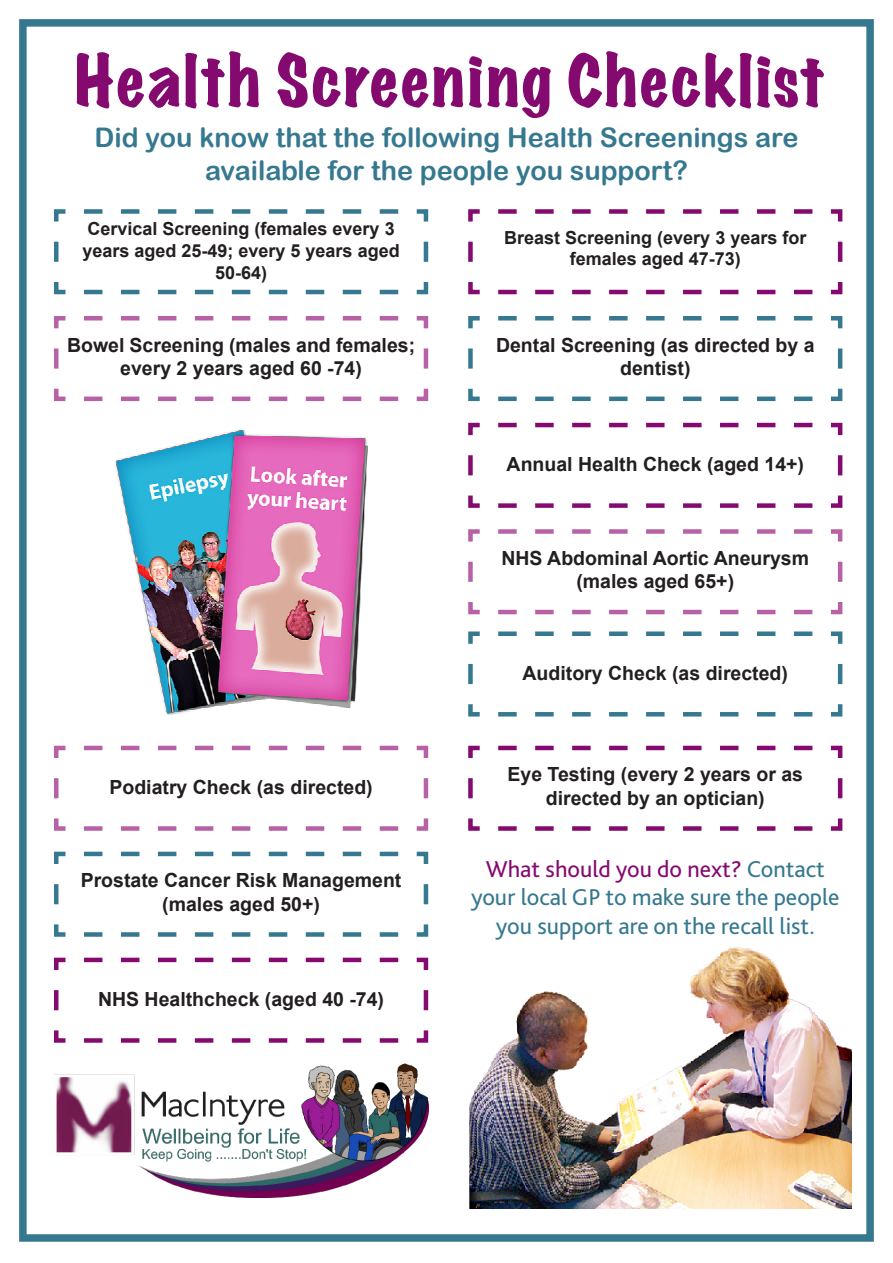
<style>
.page{position:relative;width:893px;height:1263px;background:#fff}
.page>*{position:absolute;margin:0;border:0;box-sizing:border-box;transform-origin:0 0}
.t1{font:expanded 64.5px "Marker Felt";letter-spacing:.04em;color:#850a70}
.t2{font:27px/32.4px "Arial Rounded MT Bold";color:#35788f;text-align:center}
.t3{font:24px/28.8px "Bliss 2";color:#35788f;text-align:center}
.t4{font:700 19.5px/23.4px "Arial";color:#231f20;text-align:center}
.t5{font:700 18px/21.6px "Arial";color:#231f20}
.s1{color:#850a70}
</style>
<div class="page">
<div style="left:19px;top:19px;width:855px;height:1223px;border:8px solid #35788f"></div>
<img style="left:115px;top:429px;width:253px;height:287px">
<svg style="left:54px;top:209px;width:375px;height:86px"></svg>
<svg style="left:468px;top:209px;width:375px;height:86px"></svg>
<svg style="left:54px;top:316px;width:375px;height:86px"></svg>
<svg style="left:468px;top:316px;width:375px;height:86px"></svg>
<svg style="left:468px;top:745px;width:375px;height:86px"></svg>
<svg style="left:468px;top:422px;width:375px;height:86px"></svg>
<svg style="left:54px;top:957px;width:375px;height:86px"></svg>
<svg style="left:468px;top:529px;width:375px;height:86px"></svg>
<svg style="left:54px;top:851px;width:375px;height:86px"></svg>
<svg style="left:468px;top:631px;width:375px;height:86px"></svg>
<svg style="left:54px;top:745px;width:375px;height:86px"></svg>
<img style="left:54px;top:1064px;width:374px;height:133px">
<img style="left:469px;top:946px;width:383px;height:262px">
<p class="t1" style="left:75px;top:30px;width:752px">Health Screening Checklist</p>
<p class="t2" style="left:94px;top:121px;width:705px">Did you know that the following Health Screenings are available for the people you support?</p>
<p class="t5" style="left:82px;top:219px;width:319px">Cervical Screening (females every 3 years aged 25-49; every 5 years aged</p>
<p class="t5" style="left:215px;top:262px;width:54px">50-64)</p>
<p class="t5" style="left:504px;top:227px;width:304px;text-align:center">Breast Screening (every 3 years for females aged 47-73)</p>
<p class="t4" style="left:67px;top:334px;width:350px">Bowel Screening (males and females; every 2 years aged 60 -74)</p>
<p class="t4" style="left:496px;top:334px;width:320px">Dental Screening (as directed by a dentist)</p>
<p class="t4" style="left:507px;top:453px;width:299px">Annual Health Check (aged 14+)</p>
<p class="t4" style="left:501px;top:547px;width:309px">NHS Abdominal Aortic Aneurysm (males aged 65+)</p>
<p class="t4" style="left:109px;top:776px;width:265px">Podiatry Check (as directed)</p>
<p class="t4" style="left:81px;top:869px;width:322px">Prostate Cancer Risk Management (males aged 50+)</p>
<p class="t4" style="left:98px;top:988px;width:288px">NHS Healthcheck (aged 40 -74)</p>
<p class="t4" style="left:523px;top:662px;width:267px">Auditory Check (as directed)</p>
<p class="t4" style="left:507px;top:763px;width:297px">Eye Testing (every 2 years or as directed by an optician)</p>
<p class="t3" style="left:471px;top:854px;width:370px"><span class="s1">What should you do next?</span> Contact your local GP to make sure the people you support are on the recall list.</p>
</div>
